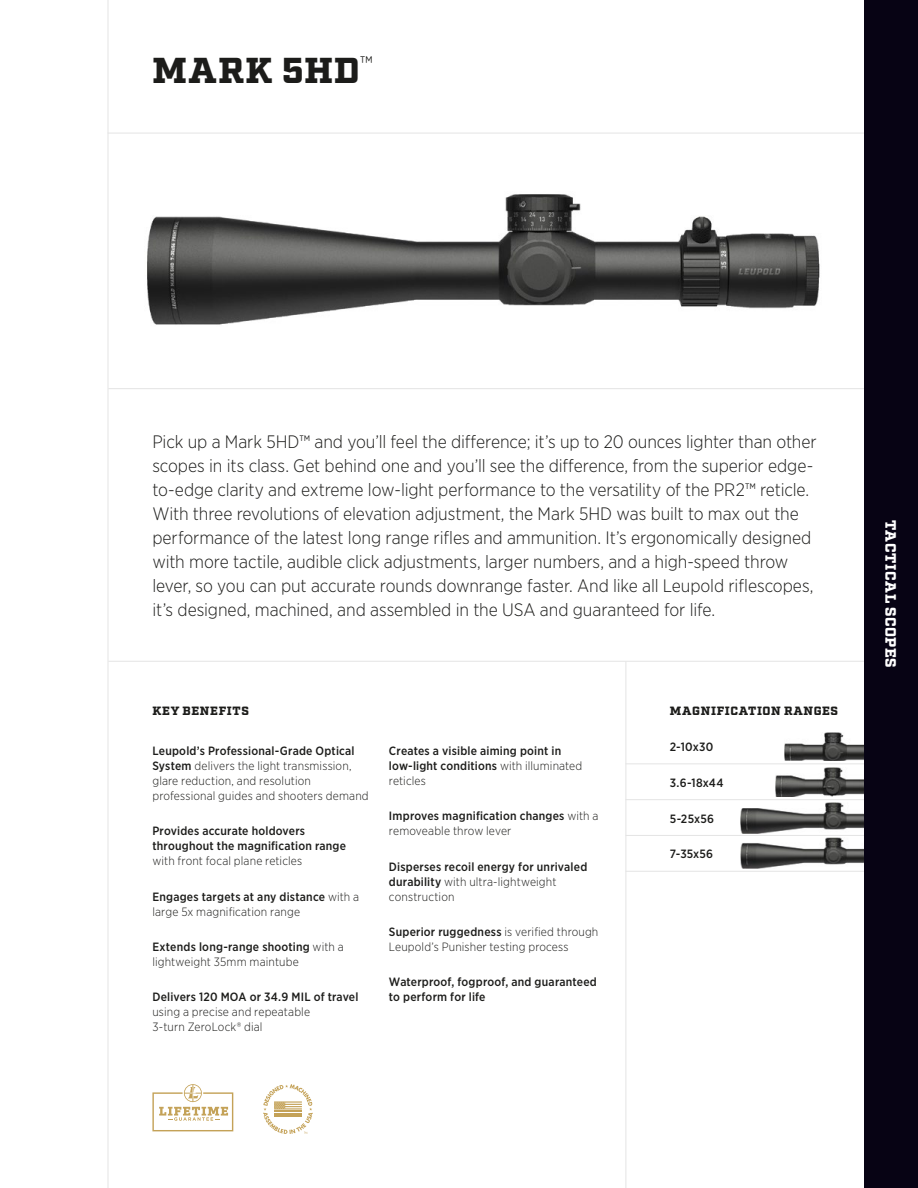
<style>
.page{position:relative;width:918px;height:1188px;background:#fff}
.page>*{position:absolute;margin:0;border:0;box-sizing:border-box;transform-origin:0 0}
.t1{font:900 36px "Factoria";letter-spacing:.04em;color:#1c1c1a}
.t2{font:300 18px/24px "Gotham Narrow";letter-spacing:-.005em;color:#1c1c1a}
.t3{font:900 15px "Factoria";letter-spacing:.035em;color:#fff}
.t4{font:300 12px/15px "Gotham Narrow";letter-spacing:.015em;color:#1c1c1a}
.t5{font:500 12px/15px "Gotham Narrow";letter-spacing:.015em;color:#1c1c1a}
.t6{font:900 12px "Factoria";letter-spacing:.05em;color:#1c1c1a}
.s1{font-weight:500}
.s2{font-weight:300}
</style>
<div class="page">
<hr style="left:108px;top:661px;width:756px;height:1px;background:#e4e4e4">
<hr style="left:108px;top:388px;width:756px;height:1px;background:#e4e4e4">
<svg style="left:152px;top:1084px;width:81px;height:47px"></svg>
<svg style="left:263px;top:1084px;width:50px;height:50px"></svg>
<hr style="left:626px;top:662px;width:1px;height:526px;background:#e4e4e4">
<hr style="left:108px;top:133px;width:756px;height:1px;background:#e4e4e4">
<img style="left:147px;top:194px;width:673px;height:131px">
<img style="left:741px;top:802px;width:123px;height:32px">
<img style="left:740px;top:837px;width:124px;height:32px">
<img style="left:775px;top:767px;width:89px;height:30px">
<img style="left:785px;top:732px;width:79px;height:28px">
<hr style="left:626px;top:763px;width:238px;height:1px;background:#e4e4e4">
<hr style="left:626px;top:799px;width:238px;height:1px;background:#e4e4e4">
<hr style="left:626px;top:835px;width:238px;height:1px;background:#e4e4e4">
<hr style="left:626px;top:871px;width:238px;height:1px;background:#e4e4e4">
<hr style="left:108px;top:0;width:1px;height:1188px;background:#e4e4e4">
<div style="left:864px;top:0;width:54px;height:1188px;background:#070314"></div>
<h1 class="t1" style="left:153px;top:49px;width:222px">MARK 5HD<sup>™</sup></h1>
<p class="t2" style="left:152px;top:430px;width:666px">Pick up a Mark 5HD™ and you’ll feel the difference; it’s up to 20 ounces lighter than other scopes in its class. Get behind one and you’ll see the difference, from the superior edge&shy;to-edge clarity and extreme low-light performance to the versatility of the PR2™ reticle.<br>With three revolutions of elevation adjustment, the Mark 5HD was built to max out the performance of the latest long range rifles and ammunition. It’s ergonomically designed with more tactile, audible click adjustments, larger numbers, and a high-speed throw lever, so you can put accurate rounds downrange faster. And like all Leupold riflescopes, it’s designed, machined, and assembled in the USA and guaranteed for life.</p>
<p class="t6" style="left:152px;top:704px;width:98px">KEY BENEFITS</p>
<p class="t6" style="left:670px;top:704px;width:170px">MAGNIFICATION RANGES</p>
<p class="t4" style="left:152px;top:743px;width:218px"><span class="s1">Leupold’s Professional-Grade Optical System</span> delivers the light transmission, glare reduction, and resolution professional guides and shooters demand</p>
<p class="t5" style="left:152px;top:823px;width:195px">Provides accurate holdovers throughout the magnification range</p>
<p class="t4" style="left:152px;top:853px;width:151px">with front focal plane reticles</p>
<p class="t4" style="left:152px;top:889px;width:208px"><span class="s1">Engages targets at any distance</span> with a large 5x magnification range</p>
<p class="t4" style="left:152px;top:939px;width:193px"><span class="s1">Extends long-range shooting</span> with a lightweight 35mm maintube</p>
<p class="t5" style="left:152px;top:989px;width:208px">Delivers 120 MOA or 34.9 MIL of travel</p>
<p class="t4" style="left:152px;top:1004px;width:159px">using a precise and repeatable<br>3-turn ZeroLock® dial</p>
<p class="t5" style="left:389px;top:743px;width:195px">Creates a visible aiming point in low-light conditions <span class="s2">with illuminated reticles</span></p>
<p class="t5" style="left:389px;top:809px;width:211px">Improves magnification changes <span class="s2">with a removeable throw lever</span></p>
<p class="t5" style="left:389px;top:859px;width:200px">Disperses recoil energy for unrivaled durability <span class="s2">with ultra-lightweight construction</span></p>
<p class="t4" style="left:389px;top:924px;width:211px"><span class="s1">Superior ruggedness</span> is verified through<br>Leupold’s Punisher testing process</p>
<p class="t5" style="left:389px;top:974px;width:209px">Waterproof, fogproof, and guaranteed to perform for life</p>
<p class="t5" style="left:670px;top:739px;width:45px">2-10x30</p>
<p class="t5" style="left:670px;top:775px;width:55px">3.6-18x44</p>
<p class="t5" style="left:670px;top:811px;width:45px">5-25x56</p>
<p class="t5" style="left:670px;top:846px;width:45px">7-35x56</p>
<p class="t3" style="left:900px;top:520px;width:149px;rotate:90deg">TACTICAL SCOPES</p>
</div>
